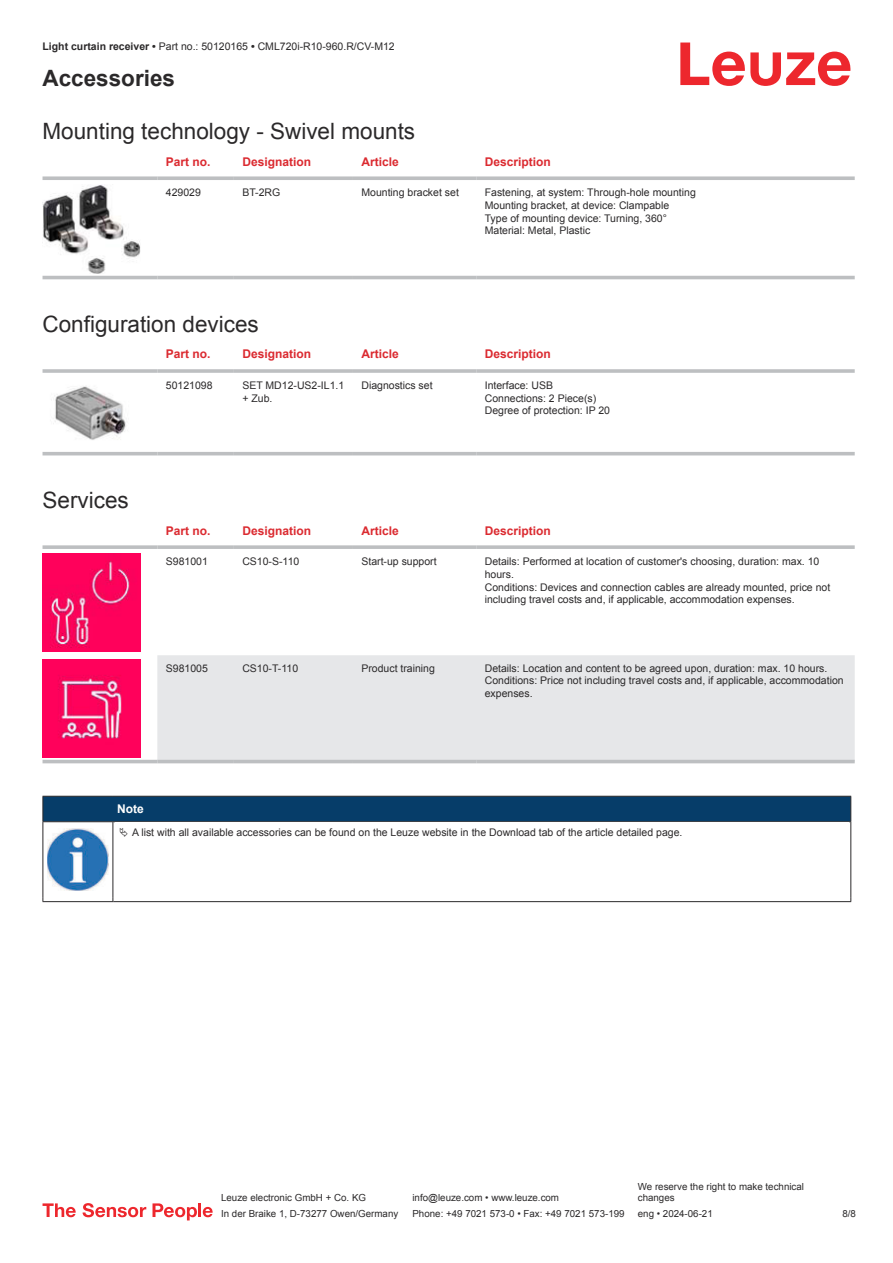
<style>
.page{position:relative;width:893px;height:1263px;background:#fff}
.page>*{position:absolute;margin:0;border:0;box-sizing:border-box;transform-origin:0 0}
.t1{font:22.5px "Arial";color:#2b292a}
.t2{font:700 22.5px "Arial";color:#2b292a}
.t3{font:700 12px "Arial";color:#db2a30}
.t4{font:700 12px "Arial";color:#fff}
.t5{font:10.5px/12.6px "Arial";color:#2b292a}
.t6{font:9.75px/11.7px "Arial";color:#2b292a}
.s1{font-weight:700}
</style>
<div class="page">
<svg style="left:680px;top:43px;width:170px;height:43px"></svg>
<svg style="left:43px;top:247px;width:812px;height:33px"></svg>
<svg style="left:43px;top:176px;width:114px;height:4px"></svg>
<svg style="left:157px;top:176px;width:77px;height:4px"></svg>
<svg style="left:234px;top:176px;width:119px;height:4px"></svg>
<svg style="left:353px;top:176px;width:123px;height:4px"></svg>
<svg style="left:476px;top:176px;width:379px;height:4px;background:#c4c6c8"></svg>
<hr style="left:43px;top:276px;width:114px;height:3px;background:#bdbfc1">
<hr style="left:157px;top:276px;width:77px;height:3px;background:#bdbfc1">
<hr style="left:234px;top:276px;width:119px;height:3px;background:#bdbfc1">
<hr style="left:353px;top:276px;width:123px;height:3px;background:#bdbfc1">
<hr style="left:476px;top:276px;width:379px;height:3px;background:#bdbfc1">
<img style="left:43px;top:185px;width:97px;height:88px">
<svg style="left:43px;top:455px;width:812px;height:1px"></svg>
<hr style="left:43px;top:369px;width:114px;height:4px;background:#bdbfc1">
<hr style="left:157px;top:369px;width:77px;height:4px;background:#c9cbcd">
<hr style="left:234px;top:369px;width:119px;height:4px;background:#c4c6c7">
<hr style="left:353px;top:369px;width:123px;height:4px;background:#bdbfc1">
<hr style="left:476px;top:369px;width:379px;height:4px;background:#c9cbcd">
<hr style="left:43px;top:452px;width:114px;height:3px;background:#bdbfc1">
<hr style="left:157px;top:452px;width:77px;height:3px;background:#bdbfc1">
<hr style="left:234px;top:452px;width:119px;height:3px;background:#bdbfc1">
<hr style="left:353px;top:452px;width:123px;height:3px;background:#bdbfc1">
<hr style="left:476px;top:452px;width:379px;height:3px;background:#bdbfc1">
<img style="left:53px;top:386px;width:73px;height:54px">
<svg style="left:43px;top:553px;width:812px;height:211px"></svg>
<div style="left:157px;top:655px;width:698px;height:105px;background:#e6e7e9"></div>
<svg style="left:43px;top:545px;width:114px;height:4px"></svg>
<svg style="left:157px;top:545px;width:77px;height:4px"></svg>
<svg style="left:234px;top:545px;width:119px;height:4px"></svg>
<svg style="left:353px;top:545px;width:123px;height:4px"></svg>
<svg style="left:476px;top:545px;width:379px;height:4px;background:#c3c5c7"></svg>
<hr style="left:43px;top:760px;width:114px;height:3px;background:#bdbfc1">
<hr style="left:157px;top:760px;width:77px;height:3px;background:#bdbfc1">
<hr style="left:234px;top:760px;width:119px;height:3px;background:#bdbfc1">
<hr style="left:353px;top:760px;width:123px;height:3px;background:#bdbfc1">
<hr style="left:476px;top:760px;width:379px;height:3px;background:#bdbfc1">
<img style="left:43px;top:553px;width:97px;height:98px">
<img style="left:43px;top:659px;width:97px;height:98px">
<div style="left:43px;top:796px;width:808px;height:26px;background:#063d69"></div>
<hr style="left:113px;top:821px;width:738px;height:1px;background:#2b292a">
<hr style="left:43px;top:822px;width:1px;height:75px;background:#2b292a">
<hr style="left:113px;top:822px;width:1px;height:75px;background:#2b292a">
<hr style="left:850px;top:822px;width:1px;height:75px;background:#2b292a">
<hr style="left:43px;top:901px;width:70px;height:1px;background:#2b292a">
<hr style="left:113px;top:901px;width:738px;height:1px;background:#2b292a">
<img style="left:47px;top:828px;width:61px;height:63px">
<svg style="left:43px;top:1203px;width:33px;height:14px"></svg>
<svg style="left:83px;top:1203px;width:63px;height:14px"></svg>
<svg style="left:153px;top:1203px;width:44px;height:17px"></svg>
<hr style="left:198px;top:1203px;width:3px;height:14px;background:#ed272d">
<svg style="left:203px;top:1207px;width:10px;height:10px"></svg>
<p class="t5" style="left:43px;top:41px;width:354px"><span class="s1">Light curtain receiver •</span> Part no.: 50120165 <span class="s1">•</span> CML720i-R10-960.R/CV-M12</p>
<h1 class="t2" style="left:43px;top:70px;width:134px">Accessories</h1>
<h1 class="t1" style="left:43px;top:123px;width:374px">Mounting technology - Swivel mounts</h1>
<p class="t3" style="left:166px;top:157px;width:46px">Part no.</p>
<p class="t3" style="left:242px;top:157px;width:70px">Designation</p>
<p class="t3" style="left:361px;top:157px;width:39px">Article</p>
<p class="t3" style="left:485px;top:157px;width:68px">Description</p>
<p class="t5" style="left:166px;top:187px;width:37px">429029</p>
<p class="t5" style="left:242px;top:187px;width:39px">BT-2RG</p>
<p class="t5" style="left:361px;top:187px;width:99px">Mounting bracket set</p>
<p class="t5" style="left:485px;top:187px;width:213px">Fastening, at system: Through-hole mounting Mounting bracket, at device: Clampable<br>Type of mounting device: Turning, 360° Material: Metal, Plastic</p>
<h1 class="t1" style="left:43px;top:316px;width:218px">Configuration devices</h1>
<p class="t3" style="left:166px;top:350px;width:46px">Part no.</p>
<p class="t3" style="left:242px;top:350px;width:70px">Designation</p>
<p class="t3" style="left:361px;top:350px;width:39px">Article</p>
<p class="t3" style="left:485px;top:350px;width:68px">Description</p>
<p class="t5" style="left:166px;top:380px;width:48px">50121098</p>
<p class="t5" style="left:242px;top:380px;width:103px">SET MD12-US2-IL1.1 + Zub.</p>
<p class="t5" style="left:361px;top:380px;width:73px">Diagnostics set</p>
<p class="t5" style="left:485px;top:380px;width:127px">Interface: USB<br>Connections: 2 Piece(s)<br>Degree of protection: IP 20</p>
<h1 class="t1" style="left:43px;top:492px;width:88px">Services</h1>
<p class="t3" style="left:166px;top:526px;width:46px">Part no.</p>
<p class="t3" style="left:242px;top:526px;width:70px">Designation</p>
<p class="t3" style="left:361px;top:526px;width:39px">Article</p>
<p class="t3" style="left:485px;top:526px;width:68px">Description</p>
<p class="t5" style="left:166px;top:556px;width:44px">S981001</p>
<p class="t5" style="left:242px;top:556px;width:58px">CS10-S-110</p>
<p class="t5" style="left:361px;top:556px;width:77px">Start-up support</p>
<p class="t5" style="left:485px;top:556px;width:347px">Details: Performed at location of customer's choosing, duration: max. 10 hours.<br>Conditions: Devices and connection cables are already mounted, price not including travel costs and, if applicable, accommodation expenses.</p>
<p class="t5" style="left:166px;top:663px;width:44px">S981005</p>
<p class="t5" style="left:242px;top:663px;width:57px">CS10-T-110</p>
<p class="t5" style="left:361px;top:663px;width:75px">Product training</p>
<p class="t5" style="left:485px;top:663px;width:360px">Details: Location and content to be agreed upon, duration: max. 10 hours.<br>Conditions: Price not including travel costs and, if applicable, accommodation expenses.</p>
<p class="t4" style="left:117px;top:804px;width:28px">Note</p>
<p class="t5" style="left:132px;top:827px;width:552px">A list with all available accessories can be found on the Leuze website in the Download tab of the article detailed page.</p>
<p class="t6" style="left:221px;top:1193px;width:146px">Leuze electronic GmbH + Co. KG</p>
<p class="t6" style="left:412px;top:1193px;width:148px">info@leuze.com • www.leuze.com</p>
<p class="t6" style="left:638px;top:1181px;width:168px">We reserve the right to make technical changes</p>
<p class="t6" style="left:221px;top:1209px;width:179px">In der Braike 1, D-73277 Owen/Germany</p>
<p class="t6" style="left:412px;top:1209px;width:214px">Phone: +49 7021 573-0 • Fax: +49 7021 573-199</p>
<p class="t6" style="left:638px;top:1209px;width:76px">eng • 2024-06-21</p>
<p class="t6" style="left:842px;top:1209px;width:15px">8 /8</p>
</div>
